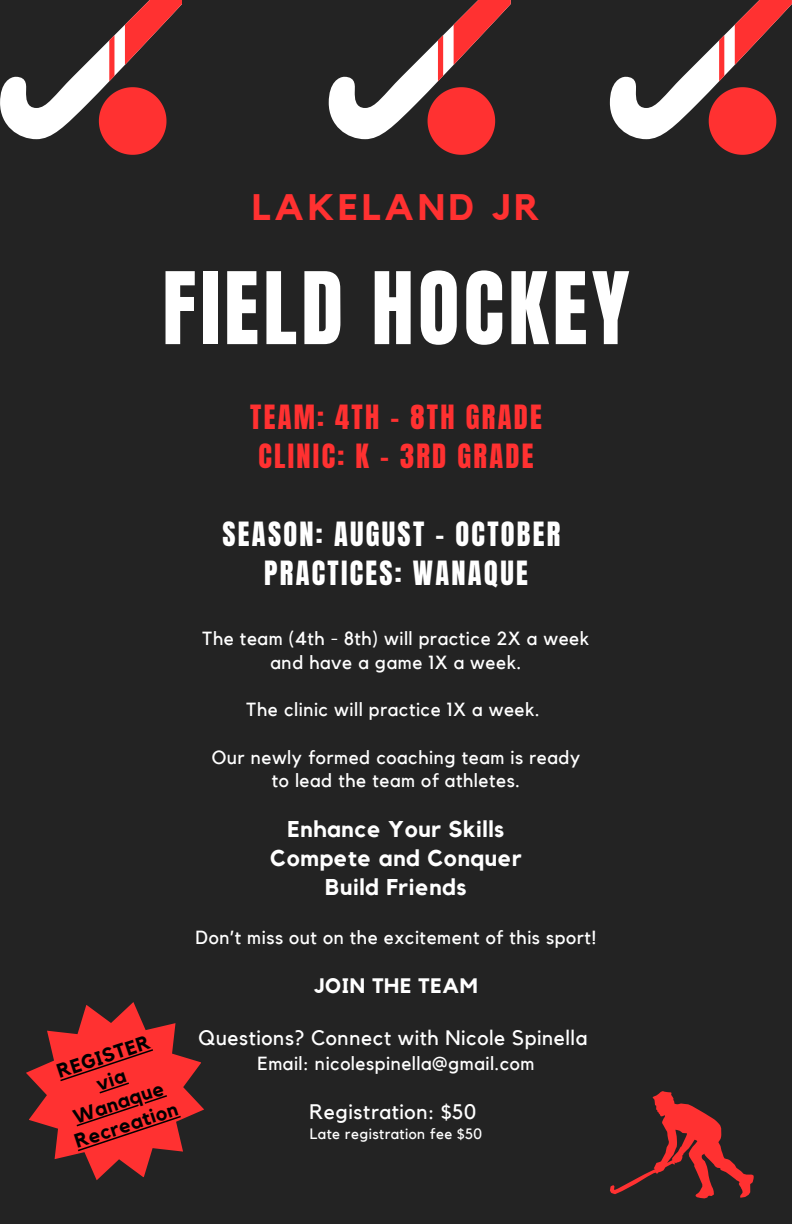
<style>
.page{position:relative;width:792px;height:1224px;background:#232323}
.page>*{position:absolute;margin:0;border:0;box-sizing:border-box;transform-origin:0 0}
.t1{font:85px "Anton";letter-spacing:.05em;color:#fff}
.t2{font:700 36.8px "Kollektif";letter-spacing:.11em;color:#ff3131}
.t3{font:28.4px/38.8px "Anton";letter-spacing:.08em;color:#fff;text-align:center}
.t4{font:28.4px/38.8px "Anton";letter-spacing:.08em;color:#ff3131}
.t5{font:700 22.8px/28.6px "Kollektif";letter-spacing:.03em;color:#fff;text-align:center}
.t6{font:21px "Kollektif";letter-spacing:.03em;color:#fff}
.t7{font:20.8px "Kollektif";letter-spacing:.03em;color:#fff}
.t8{font:700 20.8px "Kollektif";letter-spacing:.03em;color:#fff}
.t9{font:700 19.8px/24px "Kollektif";color:#000;text-align:center}
.t10{font:19px/23.6px "Kollektif";letter-spacing:.03em;color:#fff;text-align:center}
.t11{font:15px "Kollektif";letter-spacing:.03em;color:#fff}
</style>
<div class="page">
<svg style="left:610px;top:1091px;width:144px;height:107px"></svg>
<svg style="left:610px;top:0;width:181px;height:155px"></svg>
<svg style="left:329px;top:0;width:181px;height:155px"></svg>
<svg style="left:0;top:0;width:182px;height:155px"></svg>
<svg style="left:26px;top:1002px;width:178px;height:178px"></svg>
<h3 class="t2" style="left:252px;top:190px;width:289px">LAKELAND JR</h3>
<p class="t1" style="left:162px;top:247px;width:469px">FIELD HOCKEY</p>
<h2 class="t4" style="left:250px;top:398px;width:293px">TEAM: 4TH - 8TH GRADE<br>CLINIC: K - 3RD GRADE</h2>
<p class="t9" style="left:54px;top:1061px;width:98px;rotate:-18deg">REGISTER via</p>
<p class="t9" style="left:64px;top:1108px;width:109px;rotate:-18deg">Wanaque<br>Recreation</p>
<h1 class="t3" style="left:223px;top:515px;width:339px">SEASON: AUGUST - OCTOBER<br>PRACTICES: WANAQUE</h1>
<h3 class="t10" style="left:203px;top:627px;width:388px">The team (4th - 8th) will practice 2X a week and have a game 1X a week.</h3>
<p class="t10" style="left:247px;top:699px;width:295px">The clinic will practice 1X a week.</p>
<p class="t10" style="left:212px;top:746px;width:370px">Our newly formed coaching team is ready</p>
<p class="t10" style="left:272px;top:770px;width:250px">to lead the team of athletes.</p>
<p class="t5" style="left:270px;top:816px;width:253px">Enhance Your Skills<br>Compete and Conquer<br>Build Friends</p>
<h5 class="t10" style="left:196px;top:927px;width:402px">Don’t miss out on the excitement of this sport!</h5>
<p class="t8" style="left:314px;top:976px;width:165px">JOIN THE TEAM</p>
<h4 class="t7" style="left:199px;top:1029px;width:390px">Questions? Connect with Nicole Spinella</h4>
<h4 class="t10" style="left:257px;top:1053px;width:279px">Email: nicolespinella@gmail.com</h4>
<h6 class="t6" style="left:310px;top:1102px;width:168px">Registration: $50</h6>
<p class="t11" style="left:310px;top:1127px;width:174px">Late registration fee $50</p>
</div>
